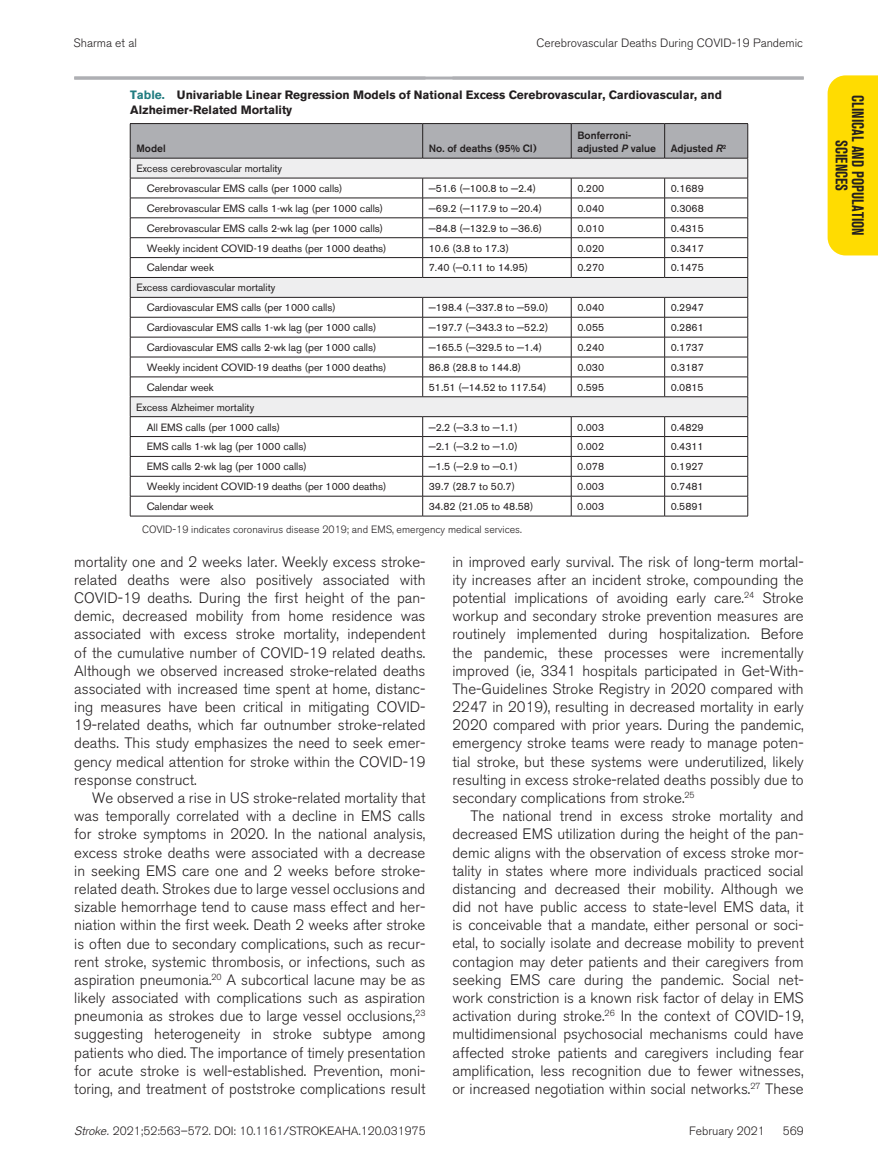
<style>
.page{position:relative;width:878px;height:1175px;background:#fff}
.page>*{position:absolute;margin:0;border:0;box-sizing:border-box;transform-origin:0 0}
.t1{font:700 condensed 16.5px/16.5px "Akzidenz Grotesk BE";letter-spacing:.01em;color:#231f20;text-align:center;scale:.9 1}
.t2{font:300 15px/18.1px "Akzidenz Grotesk BE";color:#231f20;text-align:justify}
.t3{font:300 12px "Akzidenz Grotesk BE";color:#231f20}
.t4{font:700 12px/15px "Akzidenz Grotesk BE";color:#231f20}
.t5{font:10.5px/20px "Akzidenz Grotesk BE";color:#231f20}
.t6{font:300 10.5px "Akzidenz Grotesk BE";color:#231f20}
.t7{font:500 10.5px/13.5px "Akzidenz Grotesk BE";color:#231f20}
.s1{color:#227d82}
.s2{font-style:italic}
.s3{font-family:"Akzidenz Grotesk";font-style:italic}
</style>
<div class="page">
<div style="left:827px;top:75px;width:51px;height:180px;background:#ffdc01"></div>
<hr style="left:74px;top:76px;width:729px;height:4px;background:#b9babe">
<hr style="left:130px;top:123px;width:292px;height:1px;background:#231f20">
<hr style="left:422px;top:123px;width:149px;height:1px;background:#231f20">
<hr style="left:571px;top:123px;width:93px;height:1px;background:#231f20">
<hr style="left:664px;top:123px;width:84px;height:1px;background:#231f20">
<hr style="left:130px;top:516px;width:292px;height:1px;background:#231f20">
<hr style="left:422px;top:516px;width:149px;height:1px;background:#231f20">
<hr style="left:571px;top:516px;width:93px;height:1px;background:#231f20">
<svg style="left:130px;top:124px;width:618px;height:392px"></svg>
<hr style="left:664px;top:516px;width:84px;height:1px;background:#231f20">
<p class="t3" style="left:74px;top:36px;width:65px">Sharma et al</p>
<p class="t3" style="left:536px;top:36px;width:268px">Cerebrovascular Deaths During COVID-19 Pandemic</p>
<p class="t4" style="left:130px;top:87px;width:593px"><span class="s1">Table.</span> Univariable Linear Regression Models of National Excess Cerebrovascular, Cardiovascular, and<br>Alzheimer-Related Mortality</p>
<p class="t7" style="left:136px;top:142px;width:31px">Model</p>
<p class="t7" style="left:429px;top:142px;width:109px">No. of deaths (95% CI)</p>
<p class="t7" style="left:577px;top:128px;width:80px">Bonferroni&shy;adjusted <span class="s2">P</span> value</p>
<p class="t7" style="left:670px;top:142px;width:57px">Adjusted <span class="s2">R</span><sup>2</sup></p>
<p class="t5" style="left:147px;top:158px;width:197px;text-indent:-10px">Excess cerebrovascular mortality<br>Cerebrovascular EMS calls (per 1000 calls)</p>
<p class="t5" style="left:429px;top:178px;width:109px">−51.6 (−100.8 to −2.4)</p>
<p class="t5" style="left:577px;top:178px;width:28px">0.200</p>
<p class="t5" style="left:670px;top:178px;width:35px">0.1689</p>
<p class="t5" style="left:147px;top:198px;width:238px">Cerebrovascular EMS calls 1-wk lag (per 1000 calls)</p>
<p class="t5" style="left:429px;top:198px;width:115px">−69.2 (−117.9 to −20.4)</p>
<p class="t5" style="left:577px;top:198px;width:28px">0.040</p>
<p class="t5" style="left:670px;top:198px;width:35px">0.3068</p>
<p class="t5" style="left:147px;top:218px;width:238px">Cerebrovascular EMS calls 2-wk lag (per 1000 calls)</p>
<p class="t5" style="left:429px;top:218px;width:115px">−84.8 (−132.9 to −36.6)</p>
<p class="t5" style="left:577px;top:218px;width:28px">0.010</p>
<p class="t5" style="left:670px;top:218px;width:35px">0.4315</p>
<p class="t5" style="left:147px;top:238px;width:241px">Weekly incident COVID-19 deaths (per 1000 deaths)</p>
<p class="t5" style="left:429px;top:238px;width:82px">10.6 (3.8 to 17.3)</p>
<p class="t5" style="left:577px;top:238px;width:28px">0.020</p>
<p class="t5" style="left:670px;top:238px;width:35px">0.3417</p>
<p class="t5" style="left:147px;top:258px;width:68px">Calendar week</p>
<p class="t5" style="left:429px;top:258px;width:101px">7.40 (−0.11 to 14.95)</p>
<p class="t5" style="left:577px;top:258px;width:28px">0.270</p>
<p class="t5" style="left:670px;top:258px;width:35px">0.1475</p>
<p class="t5" style="left:147px;top:278px;width:190px;text-indent:-10px">Excess cardiovascular mortality<br>Cardiovascular EMS calls (per 1000 calls)</p>
<p class="t5" style="left:429px;top:298px;width:121px">−198.4 (−337.8 to −59.0)</p>
<p class="t5" style="left:577px;top:298px;width:28px">0.040</p>
<p class="t5" style="left:670px;top:298px;width:35px">0.2947</p>
<p class="t5" style="left:147px;top:317px;width:231px">Cardiovascular EMS calls 1-wk lag (per 1000 calls)</p>
<p class="t5" style="left:429px;top:317px;width:121px">−197.7 (−343.3 to −52.2)</p>
<p class="t5" style="left:577px;top:317px;width:28px">0.055</p>
<p class="t5" style="left:670px;top:317px;width:35px">0.2861</p>
<p class="t5" style="left:147px;top:337px;width:231px">Cardiovascular EMS calls 2-wk lag (per 1000 calls)</p>
<p class="t5" style="left:429px;top:337px;width:115px">−165.5 (−329.5 to −1.4)</p>
<p class="t5" style="left:577px;top:337px;width:28px">0.240</p>
<p class="t5" style="left:670px;top:337px;width:35px">0.1737</p>
<p class="t5" style="left:147px;top:357px;width:241px">Weekly incident COVID-19 deaths (per 1000 deaths)</p>
<p class="t5" style="left:429px;top:357px;width:94px">86.8 (28.8 to 144.8)</p>
<p class="t5" style="left:577px;top:357px;width:28px">0.030</p>
<p class="t5" style="left:670px;top:357px;width:35px">0.3187</p>
<p class="t5" style="left:147px;top:377px;width:68px">Calendar week</p>
<p class="t5" style="left:429px;top:377px;width:119px">51.51 (−14.52 to 117.54)</p>
<p class="t5" style="left:577px;top:377px;width:28px">0.595</p>
<p class="t5" style="left:670px;top:377px;width:35px">0.0815</p>
<p class="t5" style="left:147px;top:397px;width:135px;text-indent:-10px">Excess Alzheimer mortality<br>All EMS calls (per 1000 calls)</p>
<p class="t5" style="left:429px;top:417px;width:90px">−2.2 (−3.3 to −1.1)</p>
<p class="t5" style="left:577px;top:417px;width:28px">0.003</p>
<p class="t5" style="left:670px;top:417px;width:35px">0.4829</p>
<p class="t5" style="left:147px;top:437px;width:161px">EMS calls 1-wk lag (per 1000 calls)</p>
<p class="t5" style="left:429px;top:437px;width:90px">−2.1 (−3.2 to −1.0)</p>
<p class="t5" style="left:577px;top:437px;width:28px">0.002</p>
<p class="t5" style="left:670px;top:437px;width:35px">0.4311</p>
<p class="t5" style="left:147px;top:457px;width:161px">EMS calls 2-wk lag (per 1000 calls)</p>
<p class="t5" style="left:429px;top:457px;width:90px">−1.5 (−2.9 to −0.1)</p>
<p class="t5" style="left:577px;top:457px;width:28px">0.078</p>
<p class="t5" style="left:670px;top:457px;width:35px">0.1927</p>
<p class="t5" style="left:147px;top:476px;width:241px">Weekly incident COVID-19 deaths (per 1000 deaths)</p>
<p class="t5" style="left:429px;top:476px;width:88px">39.7 (28.7 to 50.7)</p>
<p class="t5" style="left:577px;top:476px;width:28px">0.003</p>
<p class="t5" style="left:670px;top:476px;width:35px">0.7481</p>
<p class="t5" style="left:147px;top:496px;width:68px">Calendar week</p>
<p class="t5" style="left:428px;top:496px;width:106px">34.82 (21.05 to 48.58)</p>
<p class="t5" style="left:577px;top:496px;width:28px">0.003</p>
<p class="t5" style="left:670px;top:496px;width:35px">0.5891</p>
<p class="t6" style="left:142px;top:523px;width:381px">COVID-19 indicates coronavirus disease 2019; and EMS, emergency medical services.</p>
<p class="t2" style="left:74px;top:552px;width:353px">mortality one and 2 weeks later. Weekly excess stroke&shy;related deaths were also positively associated with COVID-19 deaths. During the first height of the pan&shy;demic, decreased mobility from home residence was associated with excess stroke mortality, independent of the cumulative number of COVID-19 related deaths.<br>Although we observed increased stroke-related deaths associated with increased time spent at home, distanc&shy;ing measures have been critical in mitigating COVID-19-related deaths, which far outnumber stroke-related deaths. This study emphasizes the need to seek emer&shy;gency medical attention for stroke within the COVID-19 response construct.</p>
<p class="t2" style="left:74px;top:789px;width:353px;text-indent:18px">We observed a rise in US stroke-related mortality that was temporally correlated with a decline in EMS calls for stroke symptoms in 2020. In the national analysis, excess stroke deaths were associated with a decrease in seeking EMS care one and 2 weeks before stroke&shy;related death. Strokes due to large vessel occlusions and sizable hemorrhage tend to cause mass effect and her&shy;niation within the first week. Death 2 weeks after stroke is often due to secondary complications, such as recur&shy;rent stroke, systemic thrombosis, or infections, such as aspiration pneumonia.<sup>20</sup> A subcortical lacune may be as likely associated with complications such as aspiration pneumonia as strokes due to large vessel occlusions,<sup>23 </sup>suggesting heterogeneity in stroke subtype among patients who died. The importance of timely presentation for acute stroke is well-established. Prevention, moni&shy;toring, and treatment of poststroke complications result</p>
<p class="t2" style="left:452px;top:552px;width:353px">in improved early survival. The risk of long-term mortal&shy;ity increases after an incident stroke, compounding the potential implications of avoiding early care.<sup>24</sup> Stroke workup and secondary stroke prevention measures are routinely implemented during hospitalization. Before the pandemic, these processes were incrementally improved (ie, 3341 hospitals participated in Get-With-The-Guidelines Stroke Registry in 2020 compared with 2247 in 2019), resulting in decreased mortality in early 2020 compared with prior years. During the pandemic, emergency stroke teams were ready to manage poten&shy;tial stroke, but these systems were underutilized, likely resulting in excess stroke-related deaths possibly due to secondary complications from stroke.<sup>25</sup></p>
<p class="t2" style="left:452px;top:807px;width:353px;text-indent:18px">The national trend in excess stroke mortality and decreased EMS utilization during the height of the pan&shy;demic aligns with the observation of excess stroke mor&shy;tality in states where more individuals practiced social distancing and decreased their mobility. Although we did not have public access to state-level EMS data, it is conceivable that a mandate, either personal or soci&shy;etal, to socially isolate and decrease mobility to prevent contagion may deter patients and their caregivers from seeking EMS care during the pandemic. Social net&shy;work constriction is a known risk factor of delay in EMS activation during stroke.<sup>26</sup> In the context of COVID-19, multidimensional psychosocial mechanisms could have affected stroke patients and caregivers including fear amplification, less recognition due to fewer witnesses, or increased negotiation within social networks.<sup>27</sup> These</p>
<p class="t3" style="left:74px;top:1124px;width:353px"><span class="s3">Stroke.</span> 2021;52:563–572. DOI: 10.1161/STROKEAHA.120.031975</p>
<p class="t3" style="left:689px;top:1124px;width:77px">February 2021</p>
<p class="t3" style="left:782px;top:1124px;width:22px">569</p>
<p class="t1" style="left:866px;top:95px;width:158px;rotate:90deg">CLINICAL AND POPULATION<br>SCIENCES</p>
</div>
